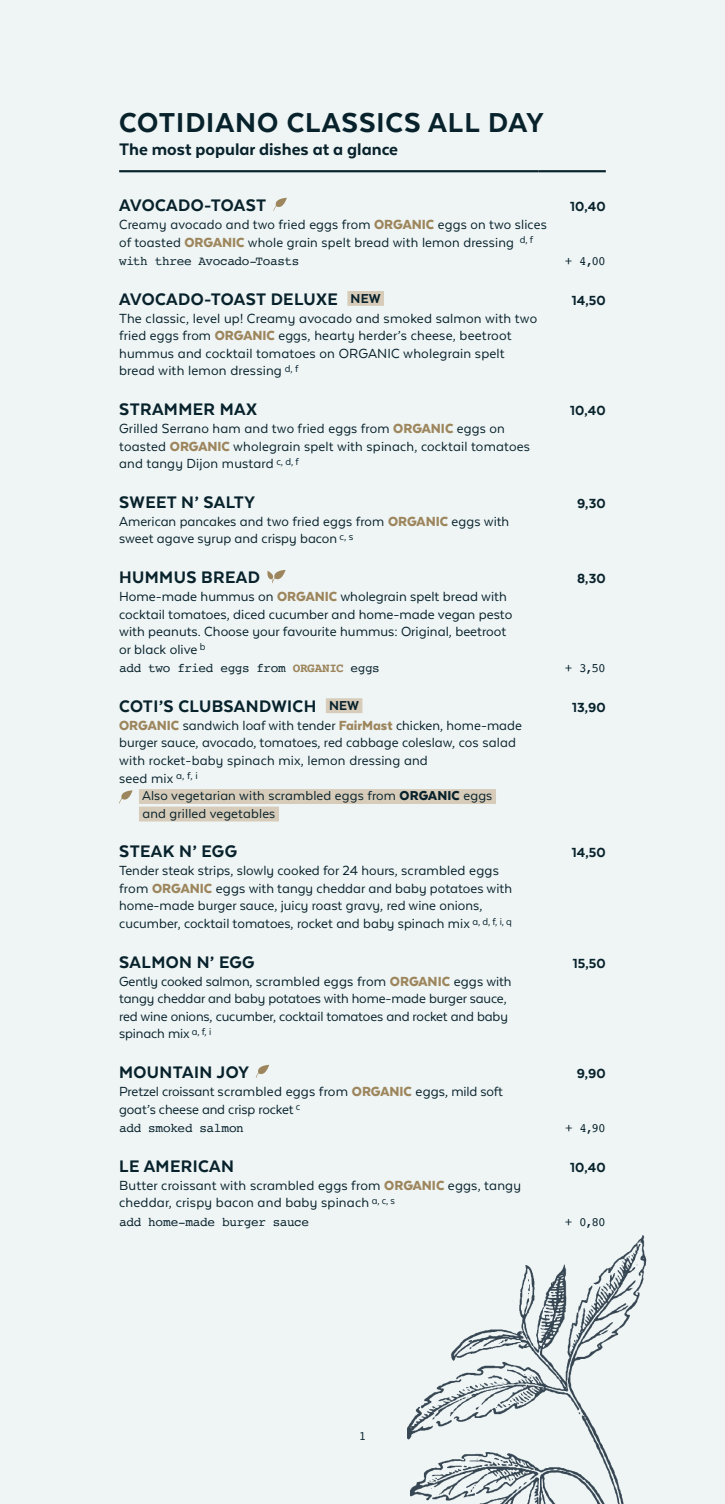
<style>
.page{position:relative;width:725px;height:1504px;background:#fff}
.page>*{position:absolute;margin:0;border:0;box-sizing:border-box;transform-origin:0 0}
.t1{font:800 31.5px "Texta Alt";letter-spacing:.03em;color:#08222c}
.t2{font:800 19.25px "Texta Alt";letter-spacing:.02em;color:#08222c}
.t3{font:800 19.25px "Texta Alt";color:#08222c}
.t4{font:15.22px/17.5px "Texta Alt";color:#08222c}
.t5{font:800 15.22px "Texta Alt";letter-spacing:.01em;color:#08222c}
.t6{font:14.88px/17.5px "Texta Alt";letter-spacing:.01em;color:#08222c}
.t7{font:12.6px "Courier";letter-spacing:-.03em;color:#08222c}
.s1{font-weight:900;color:#9d865d}
.s2{font-size:14.88px}
.s3{font-weight:700;color:#9d865d}
.s4{font-weight:900}
</style>
<div class="page">
<div style="left:0;top:0;width:724px;height:1503px;background:#eff5f5"></div>
<img style="left:407px;top:1235px;width:240px;height:268px">
<hr style="left:119px;top:170px;width:419px;height:2px;background:#08222c">
<hr style="left:538px;top:170px;width:67px;height:2px;background:#08222c">
<svg style="left:273px;top:198px;width:14px;height:13px"></svg>
<div style="left:347px;top:291px;width:37px;height:15px;background:#d7ccb9"></div>
<svg style="left:267px;top:570px;width:18px;height:13px"></svg>
<div style="left:326px;top:698px;width:36px;height:15px;background:#d7ccb9"></div>
<div style="left:139px;top:789px;width:357px;height:14px;background:#d7ccb9"></div>
<div style="left:139px;top:806px;width:140px;height:15px;background:#d7ccb9"></div>
<svg style="left:119px;top:790px;width:13px;height:13px"></svg>
<svg style="left:256px;top:1064px;width:13px;height:13px"></svg>
<h1 class="t1" style="left:119px;top:106px;width:425px">COTIDIANO CLASSICS ALL DAY</h1>
<p class="t3" style="left:119px;top:139px;width:280px">The most popular dishes at a glance</p>
<p class="t2" style="left:119px;top:195px;width:149px">AVOCADO-TOAST</p>
<p class="t5" style="left:570px;top:198px;width:37px">10,40</p>
<p class="t4" style="left:119px;top:215px;width:429px">Creamy avocado and two fried eggs from <span class="s1">ORGANIC</span> eggs on two slices of toasted <span class="s1">ORGANIC</span> whole grain spelt bread with lemon dressing <sup>d,</sup> <sup>f</sup></p>
<p class="t7" style="left:119px;top:251px;width:181px">with three Avocado-Toasts</p>
<p class="t7" style="left:564px;top:251px;width:43px">+ 4,00</p>
<p class="t2" style="left:119px;top:289px;width:263px">AVOCADO-TOAST DELUXE <span class="s2">NEW</span></p>
<p class="t5" style="left:571px;top:292px;width:36px">14,50</p>
<p class="t4" style="left:119px;top:309px;width:419px">The classic, level up! Creamy avocado and smoked salmon with two fried eggs from <span class="s1">ORGANIC</span> eggs, hearty herder’s cheese, beetroot hummus and cocktail tomatoes on ORGANIC wholegrain spelt bread with lemon dressing <sup>d,</sup> <sup>f</sup></p>
<p class="t2" style="left:119px;top:399px;width:139px">STRAMMER MAX</p>
<p class="t5" style="left:570px;top:402px;width:37px">10,40</p>
<p class="t4" style="left:119px;top:419px;width:412px">Grilled Serrano ham and two fried eggs from <span class="s1">ORGANIC</span> eggs on toasted <span class="s1">ORGANIC</span> wholegrain spelt with spinach, cocktail tomatoes and tangy Dijon mustard <sup>c,</sup> <sup>d,</sup> <sup>f</sup></p>
<p class="t2" style="left:119px;top:492px;width:137px">SWEET N’ SALTY</p>
<p class="t5" style="left:577px;top:495px;width:30px">9,30</p>
<p class="t4" style="left:119px;top:512px;width:391px">American pancakes and two fried eggs from <span class="s1">ORGANIC</span> eggs with sweet agave syrup and crispy bacon <sup>c,</sup> <sup>s</sup></p>
<p class="t2" style="left:119px;top:567px;width:142px">HUMMUS BREAD</p>
<p class="t5" style="left:576px;top:570px;width:30px">8,30</p>
<p class="t4" style="left:119px;top:587px;width:394px">Home-made hummus on <span class="s1">ORGANIC</span> wholegrain spelt bread with cocktail tomatoes, diced cucumber and home-made vegan pesto with peanuts. Choose your favourite hummus: Original, beetroot or black olive <sup>b</sup></p>
<p class="t7" style="left:119px;top:658px;width:262px">add two fried eggs from <span class="s3">ORGANIC</span> eggs</p>
<p class="t7" style="left:564px;top:658px;width:43px">+ 3,50</p>
<p class="t2" style="left:119px;top:696px;width:241px">COTI’S CLUBSANDWICH <span class="s2">NEW</span></p>
<p class="t5" style="left:572px;top:699px;width:35px">13,90</p>
<p class="t4" style="left:119px;top:716px;width:404px"><span class="s1">ORGANIC</span> sandwich loaf with tender <span class="s1">FairMast</span> chicken, home-made burger sauce, avocado, tomatoes, red cabbage coleslaw, cos salad with rocket-baby spinach mix, lemon dressing and<br>seed mix <sup>a,</sup> <sup>f,</sup> <sup>i</sup></p>
<p class="t6" style="left:142px;top:786px;width:351px">Also vegetarian with scrambled eggs from <span class="s4">ORGANIC</span> eggs and grilled vegetables</p>
<p class="t2" style="left:119px;top:841px;width:119px">STEAK N’ EGG</p>
<p class="t5" style="left:571px;top:844px;width:36px">14,50</p>
<p class="t4" style="left:119px;top:861px;width:394px">Tender steak strips, slowly cooked for 24 hours, scrambled eggs from <span class="s1">ORGANIC</span> eggs with tangy cheddar and baby potatoes with home-made burger sauce, juicy roast gravy, red wine onions, cucumber, cocktail tomatoes, rocket and baby spinach mix <sup>a,</sup> <sup>d,</sup> <sup>f,</sup> <sup>i,</sup> <sup>q</sup></p>
<p class="t2" style="left:119px;top:951px;width:137px">SALMON N’ EGG</p>
<p class="t5" style="left:572px;top:955px;width:35px">15,50</p>
<p class="t4" style="left:119px;top:972px;width:393px">Gently cooked salmon, scrambled eggs from <span class="s1">ORGANIC</span> eggs with tangy cheddar and baby potatoes with home-made burger sauce, red wine onions, cucumber, cocktail tomatoes and rocket and baby spinach mix <sup>a,</sup> <sup>f,</sup> <sup>i</sup></p>
<p class="t2" style="left:119px;top:1062px;width:131px">MOUNTAIN JOY</p>
<p class="t5" style="left:576px;top:1065px;width:30px">9,90</p>
<p class="t4" style="left:119px;top:1082px;width:385px">Pretzel croissant scrambled eggs from <span class="s1">ORGANIC</span> eggs, mild soft goat’s cheese and crisp rocket <sup>c</sup></p>
<p class="t7" style="left:119px;top:1118px;width:126px">add smoked salmon</p>
<p class="t7" style="left:565px;top:1118px;width:42px">+ 4,90</p>
<p class="t2" style="left:119px;top:1155px;width:116px">LE AMERICAN</p>
<p class="t5" style="left:570px;top:1158px;width:37px">10,40</p>
<p class="t4" style="left:119px;top:1176px;width:403px">Butter croissant with scrambled eggs from <span class="s1">ORGANIC</span> eggs, tangy cheddar, crispy bacon and baby spinach <sup>a,</sup> <sup>c,</sup> <sup>s</sup></p>
<p class="t7" style="left:119px;top:1211px;width:191px">add home-made burger sauce</p>
<p class="t7" style="left:564px;top:1211px;width:43px">+ 0,80</p>
<p class="t7" style="left:358px;top:1425px;width:9px">1</p>
</div>
